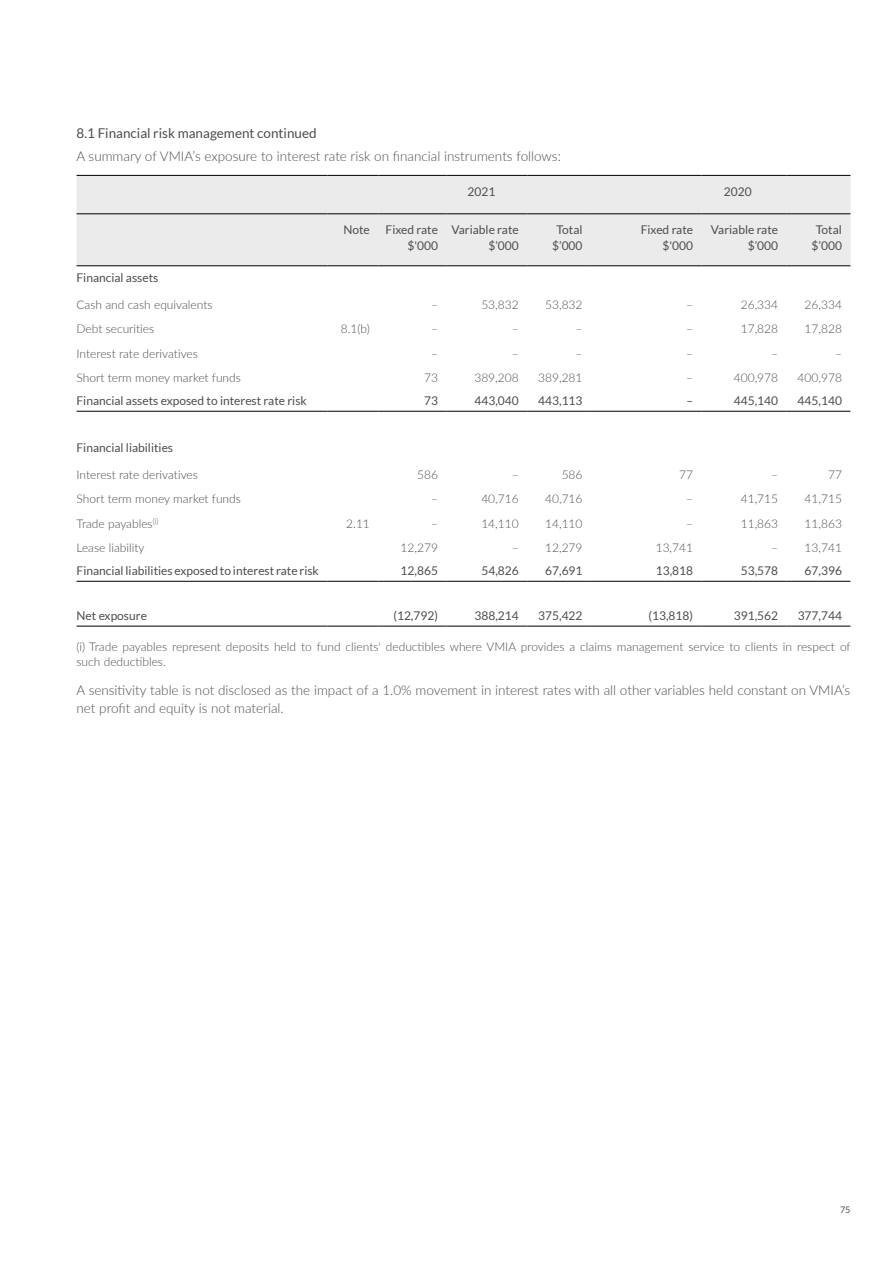
<style>
.page{position:relative;width:893px;height:1263px;background:#fff}
.page>*{position:absolute;margin:0;border:0;box-sizing:border-box;transform-origin:0 0}
.t1{font:300 13.5px/18px "Lato";color:#4d4d4f}
.t2{font:13.5px "Lato";color:#4d4d4f}
.t3{font:300 12px/15.8px "Lato";color:#4d4d4f}
.t4{font:12px/15.8px "Lato";color:#4d4d4f;text-align:right}
.t5{font:9px "Lato";color:#4d4d4f}
</style>
<div class="page">
<div style="left:77px;top:176px;width:773px;height:90px;background:#ebebec"></div>
<hr style="left:77px;top:266px;width:250px;height:1px;background:#000">
<hr style="left:327px;top:266px;width:51px;height:1px;background:#000">
<hr style="left:378px;top:266px;width:68px;height:1px;background:#000">
<hr style="left:446px;top:266px;width:81px;height:1px;background:#000">
<hr style="left:527px;top:266px;width:64px;height:1px;background:#000">
<hr style="left:591px;top:266px;width:111px;height:1px;background:#000">
<hr style="left:702px;top:266px;width:85px;height:1px;background:#000">
<hr style="left:787px;top:266px;width:63px;height:1px;background:#000">
<hr style="left:77px;top:581px;width:250px;height:1px;background:#000">
<hr style="left:327px;top:581px;width:51px;height:1px;background:#000">
<hr style="left:378px;top:581px;width:68px;height:1px;background:#000">
<hr style="left:446px;top:581px;width:81px;height:1px;background:#000">
<hr style="left:527px;top:581px;width:64px;height:1px;background:#000">
<hr style="left:591px;top:581px;width:111px;height:1px;background:#000">
<hr style="left:702px;top:581px;width:85px;height:1px;background:#000">
<hr style="left:787px;top:581px;width:63px;height:1px;background:#000">
<hr style="left:77px;top:175px;width:250px;height:1px;background:#000">
<hr style="left:327px;top:175px;width:51px;height:1px;background:#000">
<hr style="left:378px;top:175px;width:68px;height:1px;background:#000">
<hr style="left:446px;top:175px;width:81px;height:1px;background:#000">
<hr style="left:527px;top:175px;width:64px;height:1px;background:#000">
<hr style="left:591px;top:175px;width:111px;height:1px;background:#000">
<hr style="left:702px;top:175px;width:85px;height:1px;background:#000">
<hr style="left:787px;top:175px;width:63px;height:1px;background:#000">
<hr style="left:77px;top:626px;width:250px;height:1px;background:#000">
<hr style="left:327px;top:626px;width:51px;height:1px;background:#000">
<hr style="left:378px;top:626px;width:68px;height:1px;background:#000">
<hr style="left:446px;top:626px;width:81px;height:1px;background:#000">
<hr style="left:527px;top:626px;width:64px;height:1px;background:#000">
<hr style="left:591px;top:626px;width:111px;height:1px;background:#000">
<hr style="left:702px;top:626px;width:85px;height:1px;background:#000">
<hr style="left:787px;top:626px;width:63px;height:1px;background:#000">
<hr style="left:77px;top:214px;width:250px;height:1px;background:#000">
<hr style="left:327px;top:214px;width:51px;height:1px;background:#000">
<hr style="left:378px;top:214px;width:68px;height:1px;background:#000">
<hr style="left:446px;top:214px;width:81px;height:1px;background:#000">
<hr style="left:527px;top:214px;width:64px;height:1px;background:#000">
<hr style="left:591px;top:214px;width:111px;height:1px;background:#000">
<hr style="left:702px;top:214px;width:85px;height:1px;background:#000">
<hr style="left:787px;top:214px;width:63px;height:1px;background:#000">
<hr style="left:77px;top:411px;width:250px;height:1px;background:#000">
<hr style="left:327px;top:411px;width:51px;height:1px;background:#000">
<hr style="left:378px;top:411px;width:68px;height:1px;background:#000">
<hr style="left:446px;top:411px;width:81px;height:1px;background:#000">
<hr style="left:527px;top:411px;width:64px;height:1px;background:#000">
<hr style="left:591px;top:411px;width:111px;height:1px;background:#000">
<hr style="left:702px;top:411px;width:85px;height:1px;background:#000">
<hr style="left:787px;top:411px;width:63px;height:1px;background:#000">
<p class="t2" style="left:77px;top:126px;width:242px">8.1 Financial risk management continued</p>
<p class="t1" style="left:77px;top:146px;width:486px">A summary of VMIA’s exposure to interest rate risk on financial instruments follows:</p>
<p class="t4" style="left:468px;top:183px;width:29px">2021</p>
<p class="t4" style="left:724px;top:183px;width:29px">2020</p>
<p class="t4" style="left:343px;top:222px;width:28px">Note</p>
<p class="t4" style="left:386px;top:222px;width:54px">Fixed rate $'000</p>
<p class="t4" style="left:451px;top:222px;width:69px">Variable rate $’000</p>
<p class="t4" style="left:552px;top:222px;width:32px;text-align:center">Total $’000</p>
<p class="t4" style="left:641px;top:222px;width:54px">Fixed rate $'000</p>
<p class="t4" style="left:711px;top:222px;width:69px">Variable rate $’000</p>
<p class="t4" style="left:811px;top:222px;width:32px;text-align:center">Total $’000</p>
<p class="t4" style="left:77px;top:270px;width:83px">Financial assets</p>
<p class="t3" style="left:77px;top:296px;width:138px">Cash and cash equivalents</p>
<p class="t3" style="left:431px;top:296px;width:8px">–</p>
<p class="t3" style="left:481px;top:296px;width:39px">53,832</p>
<p class="t3" style="left:545px;top:296px;width:39px">53,832</p>
<p class="t3" style="left:686px;top:296px;width:8px">–</p>
<p class="t3" style="left:741px;top:296px;width:39px">26,334</p>
<p class="t3" style="left:804px;top:296px;width:39px">26,334</p>
<p class="t3" style="left:77px;top:321px;width:79px">Debt securities</p>
<p class="t3" style="left:341px;top:321px;width:31px">8.1(b)</p>
<p class="t3" style="left:431px;top:321px;width:8px">–</p>
<p class="t3" style="left:512px;top:321px;width:8px">–</p>
<p class="t3" style="left:576px;top:321px;width:8px">–</p>
<p class="t3" style="left:686px;top:321px;width:8px">–</p>
<p class="t3" style="left:741px;top:321px;width:39px">17,828</p>
<p class="t3" style="left:804px;top:321px;width:39px">17,828</p>
<p class="t3" style="left:77px;top:345px;width:123px">Interest rate derivatives</p>
<p class="t3" style="left:431px;top:345px;width:8px">–</p>
<p class="t3" style="left:512px;top:345px;width:8px">–</p>
<p class="t3" style="left:576px;top:345px;width:8px">–</p>
<p class="t3" style="left:686px;top:345px;width:8px">–</p>
<p class="t3" style="left:771px;top:345px;width:8px">–</p>
<p class="t3" style="left:835px;top:345px;width:8px">–</p>
<p class="t3" style="left:77px;top:370px;width:166px">Short term money market funds</p>
<p class="t3" style="left:424px;top:370px;width:15px">73</p>
<p class="t3" style="left:474px;top:370px;width:46px">389,208</p>
<p class="t3" style="left:538px;top:370px;width:46px">389,281</p>
<p class="t3" style="left:686px;top:370px;width:8px">–</p>
<p class="t3" style="left:734px;top:370px;width:46px">400,978</p>
<p class="t3" style="left:797px;top:370px;width:46px">400,978</p>
<p class="t4" style="left:77px;top:393px;width:232px">Financial assets exposed to interest rate risk</p>
<p class="t4" style="left:424px;top:393px;width:15px">73</p>
<p class="t4" style="left:474px;top:393px;width:46px">443,040</p>
<p class="t4" style="left:538px;top:393px;width:46px">443,113</p>
<p class="t4" style="left:686px;top:393px;width:8px">–</p>
<p class="t4" style="left:734px;top:393px;width:46px">445,140</p>
<p class="t4" style="left:798px;top:393px;width:46px">445,140</p>
<p class="t4" style="left:77px;top:440px;width:98px">Financial liabilities</p>
<p class="t3" style="left:77px;top:466px;width:123px">Interest rate derivatives</p>
<p class="t3" style="left:417px;top:466px;width:22px">586</p>
<p class="t3" style="left:512px;top:466px;width:8px">–</p>
<p class="t3" style="left:562px;top:466px;width:22px">586</p>
<p class="t3" style="left:679px;top:466px;width:15px">77</p>
<p class="t3" style="left:771px;top:466px;width:8px">–</p>
<p class="t3" style="left:828px;top:466px;width:15px">77</p>
<p class="t3" style="left:77px;top:491px;width:166px">Short term money market funds</p>
<p class="t3" style="left:431px;top:491px;width:8px">–</p>
<p class="t3" style="left:481px;top:491px;width:39px">40,716</p>
<p class="t3" style="left:545px;top:491px;width:39px">40,716</p>
<p class="t3" style="left:686px;top:491px;width:8px">–</p>
<p class="t3" style="left:741px;top:491px;width:39px">41,715</p>
<p class="t3" style="left:804px;top:491px;width:39px">41,715</p>
<p class="t3" style="left:77px;top:515px;width:83px">Trade payables<sup>(i)</sup></p>
<p class="t3" style="left:346px;top:515px;width:25px">2.11</p>
<p class="t3" style="left:431px;top:515px;width:8px">–</p>
<p class="t3" style="left:481px;top:515px;width:39px">14,110</p>
<p class="t3" style="left:545px;top:515px;width:39px">14,110</p>
<p class="t3" style="left:686px;top:515px;width:8px">–</p>
<p class="t3" style="left:741px;top:515px;width:39px">11,863</p>
<p class="t3" style="left:804px;top:515px;width:39px">11,863</p>
<p class="t3" style="left:77px;top:540px;width:69px">Lease liability</p>
<p class="t3" style="left:401px;top:540px;width:39px">12,279</p>
<p class="t3" style="left:512px;top:540px;width:72px">– 12,279</p>
<p class="t3" style="left:656px;top:540px;width:39px">13,741</p>
<p class="t3" style="left:771px;top:540px;width:72px">– 13,741</p>
<p class="t4" style="left:77px;top:563px;width:244px">Financial liabilities exposed to interest rate risk</p>
<p class="t4" style="left:401px;top:563px;width:39px">12,865</p>
<p class="t4" style="left:481px;top:563px;width:39px">54,826</p>
<p class="t4" style="left:545px;top:563px;width:39px">67,691</p>
<p class="t4" style="left:656px;top:563px;width:39px">13,818</p>
<p class="t4" style="left:741px;top:563px;width:39px">53,578</p>
<p class="t4" style="left:805px;top:563px;width:39px">67,396</p>
<p class="t4" style="left:77px;top:607px;width:72px">Net exposure</p>
<p class="t4" style="left:393px;top:607px;width:46px">(12,792)</p>
<p class="t4" style="left:474px;top:607px;width:46px">388,214</p>
<p class="t4" style="left:538px;top:607px;width:46px">375,422</p>
<p class="t4" style="left:649px;top:607px;width:46px">(13,818)</p>
<p class="t4" style="left:734px;top:607px;width:46px">391,562</p>
<p class="t4" style="left:798px;top:607px;width:46px">377,744</p>
<p class="t3" style="left:77px;top:638px;width:776px">(i) Trade payables represent deposits held to fund clients' deductibles where VMIA provides a claims management service to clients in respect of such deductibles.</p>
<p class="t1" style="left:77px;top:681px;width:775px">A sensitivity table is not disclosed as the impact of a 1.0% movement in interest rates with all other variables held constant on VMIA’s net profit and equity is not material.</p>
<p class="t5" style="left:840px;top:1204px;width:12px">75</p>
</div>
